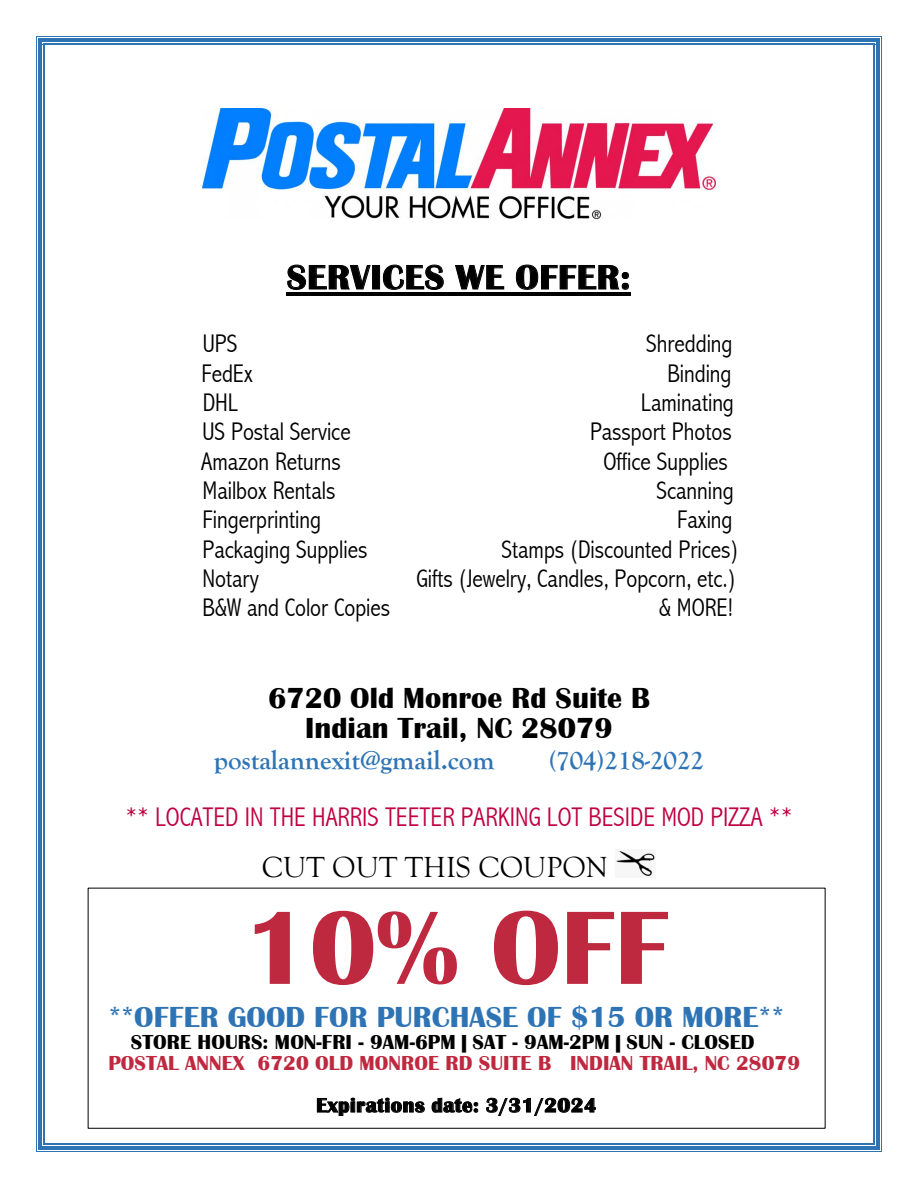
<style>
.page{position:relative;width:918px;height:1188px;background:#fff}
.page>*{position:absolute;margin:0;border:0;box-sizing:border-box;transform-origin:0 0}
.t1{font:700 108px "Britannic";color:#bf2940}
.t2{font:700 35.25px "Britannic";letter-spacing:.02em;color:#000}
.t3{font:700 29.85px/30.3px "Britannic";color:#000;text-align:center}
.t4{font:700 29.85px "Britannic";letter-spacing:.005em;color:#2e74b5}
.t5{font:29.85px "Goudy Old Style T";letter-spacing:.005em;color:#000}
.t6{font:300 condensed 27px "Abadi";color:#c00040}
.t7{font:700 27px "Goudy Old Style T";color:#2e74b5}
.t8{font:300 condensed 25.5px "Abadi";color:#000}
.t9{font:700 20.85px "Britannic";letter-spacing:.005em;color:#bf2940}
.t10{font:700 20.85px "Britannic";letter-spacing:.005em;color:#000}
.t11{font:700 20.4px "Britannic";letter-spacing:.025em;color:#000}
</style>
<div class="page">
<hr style="left:287px;top:292px;width:344px;height:4px;background:#000">
<img style="left:202px;top:108px;width:514px;height:110px">
<img style="left:616px;top:851px;width:39px;height:25px">
<div style="left:88px;top:888px;width:738px;height:241px;border:1px solid #000"></div>
<svg style="left:36px;top:36px;width:9px;height:9px"></svg>
<hr style="left:45px;top:36px;width:828px;height:1px;background:#2e74b5">
<hr style="left:45px;top:38px;width:828px;height:4px;background:#2e74b5">
<hr style="left:45px;top:44px;width:828px;height:1px;background:#2e74b5">
<svg style="left:873px;top:36px;width:9px;height:9px"></svg>
<hr style="left:36px;top:45px;width:1px;height:1098px;background:#2e74b5">
<hr style="left:38px;top:45px;width:4px;height:1098px;background:#2e74b5">
<hr style="left:44px;top:45px;width:1px;height:1098px;background:#2e74b5">
<hr style="left:881px;top:45px;width:1px;height:1098px;background:#2e74b5">
<hr style="left:876px;top:45px;width:4px;height:1098px;background:#2e74b5">
<hr style="left:873px;top:45px;width:1px;height:1098px;background:#2e74b5">
<svg style="left:36px;top:1143px;width:9px;height:9px"></svg>
<hr style="left:45px;top:1151px;width:828px;height:1px;background:#2e74b5">
<hr style="left:45px;top:1146px;width:828px;height:4px;background:#2e74b5">
<hr style="left:45px;top:1143px;width:828px;height:1px;background:#2e74b5">
<svg style="left:873px;top:1143px;width:9px;height:9px"></svg>
<h2 class="t2" style="left:287px;top:257px;width:345px">SERVICES WE OFFER:</h2>
<p class="t8" style="left:203px;top:329px;width:36px">UPS</p>
<p class="t8" style="left:646px;top:329px;width:88px">Shredding</p>
<p class="t8" style="left:201px;top:358px;width:53px">FedEx</p>
<p class="t8" style="left:667px;top:358px;width:66px">Binding</p>
<p class="t8" style="left:203px;top:388px;width:37px">DHL</p>
<p class="t8" style="left:641px;top:388px;width:94px">Laminating</p>
<p class="t8" style="left:203px;top:417px;width:150px">US Postal Service</p>
<p class="t8" style="left:590px;top:417px;width:143px">Passport Photos</p>
<p class="t8" style="left:201px;top:447px;width:141px">Amazon Returns</p>
<p class="t8" style="left:604px;top:447px;width:126px">Office Supplies</p>
<p class="t8" style="left:203px;top:476px;width:134px">Mailbox Rentals</p>
<p class="t8" style="left:657px;top:476px;width:79px">Scanning</p>
<p class="t8" style="left:203px;top:505px;width:120px">Fingerprinting</p>
<p class="t8" style="left:677px;top:505px;width:57px">Faxing</p>
<p class="t8" style="left:203px;top:534px;width:166px">Packaging Supplies</p>
<p class="t8" style="left:502px;top:534px;width:238px">Stamps (Discounted Prices)</p>
<p class="t8" style="left:203px;top:564px;width:58px">Notary</p>
<p class="t8" style="left:416px;top:564px;width:321px">Gifts (Jewelry, Candles, Popcorn, etc.)</p>
<p class="t8" style="left:202px;top:593px;width:189px">B&amp;W and Color Copies</p>
<p class="t8" style="left:659px;top:593px;width:76px">&amp; MORE!</p>
<p class="t3" style="left:268px;top:683px;width:383px">6720 Old Monroe Rd Suite B<br>Indian Trail, NC 28079</p>
<p class="t7" style="left:214px;top:745px;width:282px">postalannexit@gmail.com</p>
<p class="t7" style="left:549px;top:745px;width:157px">(704)218-2022</p>
<p class="t6" style="left:125px;top:802px;width:669px">** LOCATED IN THE HARRIS TEETER PARKING LOT BESIDE MOD PIZZA **</p>
<p class="t5" style="left:262px;top:851px;width:348px">CUT OUT THIS COUPON</p>
<h1 class="t1" style="left:244px;top:887px;width:426px">10% OFF</h1>
<p class="t4" style="left:108px;top:1000px;width:678px">**OFFER GOOD FOR PURCHASE OF $15 OR MORE**</p>
<p class="t10" style="left:131px;top:1030px;width:625px">STORE HOURS: MON-FRI - 9AM-6PM | SAT - 9AM-2PM | SUN - CLOSED</p>
<p class="t9" style="left:108px;top:1052px;width:693px">POSTAL ANNEX 6720 OLD MONROE RD SUITE B INDIAN TRAIL, NC 28079</p>
<p class="t11" style="left:316px;top:1094px;width:282px">Expirations date: 3/31/2024</p>
</div>
